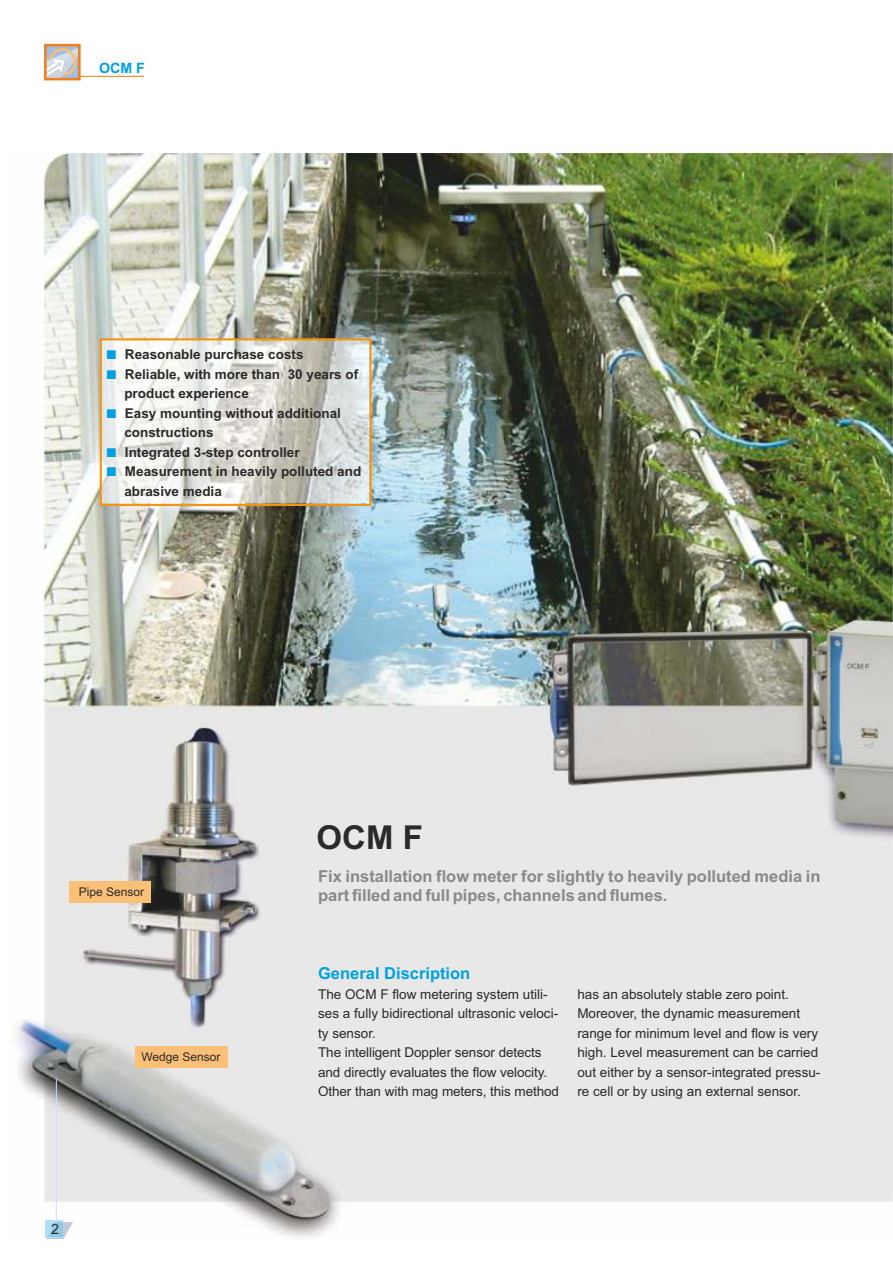
<style>
.page{position:relative;width:893px;height:1263px;background:#fff}
.page>*{position:absolute;margin:0;border:0;box-sizing:border-box;transform-origin:0 0}
.t1{font:700 33px "Arial";color:#2b2a29}
.t2{font:700 16.5px/19.5px "Arial";color:#898989}
.t3{font:700 16.5px "Arial";color:#00a0e3}
.t4{font:700 14.25px "Arial";color:#00a0e3}
.t5{font:14.25px "Arial";color:#2b2a29}
.t6{font:13.5px/19.5px "Arial";color:#2b2a29}
.t7{font:700 13.5px/19.5px "Arial";color:#2b2a29}
.t8{font:12px "Arial";color:#2b2a29}
</style>
<div class="page">
<img style="left:14px;top:153px;width:879px;height:1085px">
<hr style="left:79px;top:76px;width:65px;height:1px;background:#ef7f1a">
<svg style="left:48px;top:48px;width:29px;height:28px"></svg>
<div style="left:44px;top:44px;width:37px;height:36px;border:3px solid #ef7f1a"></div>
<hr style="left:56px;top:1079px;width:1px;height:141px;background:#d3ddf1">
<div style="left:46px;top:1220px;width:17px;height:17px;background:#b0dff8"></div>
<svg style="left:47px;top:1222px;width:26px;height:17px"></svg>
<div style="left:135px;top:1046px;width:92px;height:22px;background:#fac077"></div>
<div style="left:69px;top:881px;width:82px;height:22px;background:#fac077"></div>
<div style="left:100px;top:338px;width:271px;height:168px;border:2px solid #f39314"></div>
<svg style="left:107px;top:351px;width:9px;height:8px"></svg>
<svg style="left:107px;top:370px;width:9px;height:9px"></svg>
<svg style="left:107px;top:409px;width:9px;height:9px"></svg>
<svg style="left:107px;top:448px;width:9px;height:9px"></svg>
<svg style="left:107px;top:468px;width:9px;height:8px"></svg>
<p class="t4" style="left:99px;top:63px;width:47px">OCM F</p>
<p class="t7" style="left:124px;top:346px;width:238px">Reasonable purchase costs<br>Reliable, with more than 30 years of product experience<br>Easy mounting without additional constructions<br>Integrated 3-step controller<br>Measurement in heavily polluted and abrasive media</p>
<p class="t8" style="left:79px;top:887px;width:67px">Pipe Sensor</p>
<p class="t8" style="left:141px;top:1052px;width:81px">Wedge Sensor</p>
<p class="t5" style="left:51px;top:1223px;width:9px">2</p>
<h1 class="t1" style="left:317px;top:824px;width:108px">OCM F</h1>
<p class="t2" style="left:318px;top:867px;width:504px">Fix installation flow meter for slightly to heavily polluted media in part filled and full pipes, channels and flumes.</p>
<p class="t3" style="left:318px;top:967px;width:154px">General Discription</p>
<p class="t6" style="left:318px;top:986px;width:242px">The OCM F flow metering system utili&shy;ses a fully bidirectional ultrasonic veloci&shy;ty sensor.<br>The intelligent Doppler sensor detects and directly evaluates the flow velocity.<br>Other than with mag meters, this method</p>
<p class="t6" style="left:577px;top:986px;width:245px">has an absolutely stable zero point.<br>Moreover, the dynamic measurement range for minimum level and flow is very high. Level measurement can be carried out either by a sensor-integrated pressu&shy;re cell or by using an external sensor.</p>
</div>
